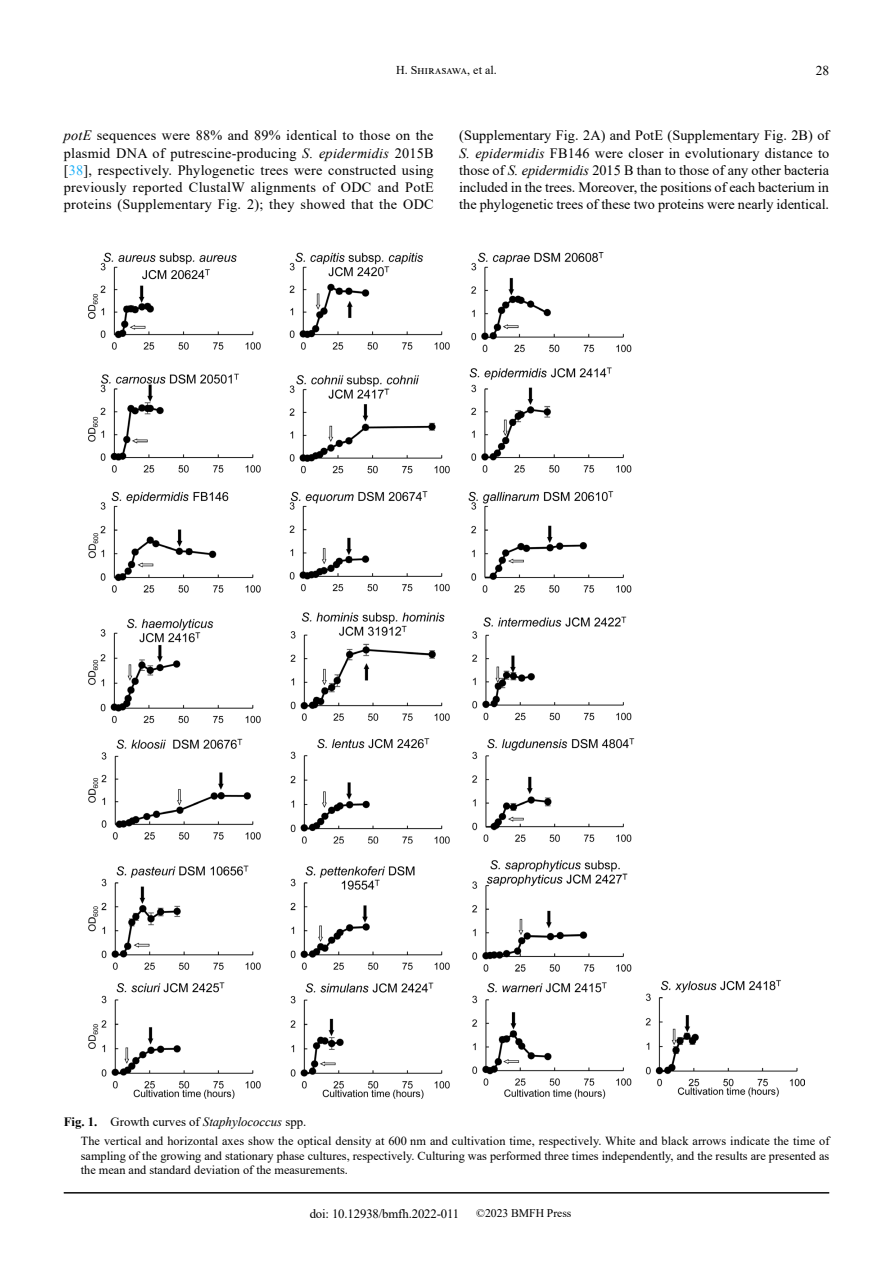
<style>
.page{position:relative;width:893px;height:1263px;background:#fff}
.page>*{position:absolute;margin:0;border:0;box-sizing:border-box;transform-origin:0 0}
.t1{font:14.25px/17.2px "Times New Roman";letter-spacing:.01em;color:#000;text-align:justify}
.t2{font:13.5px "Times New Roman";color:#000}
.t3{font:12.75px "Times New Roman";letter-spacing:-.01em;color:#000}
.t4{font:12.3px/14.5px "Times New Roman";color:#000;text-align:justify}
.t5{font:12px "Times New Roman";letter-spacing:.015em;color:#000}
.t6{font:11.7px "Times New Roman";letter-spacing:-.005em;color:#000}
.s1{font-style:italic}
.s2{color:#1eb0f8}
.s3{font-weight:700}
</style>
<div class="page">
<hr style="left:64px;top:1192px;width:765px;height:1px;background:#000">
<img style="left:88px;top:252px;width:717px;height:847px">
<p class="t5" style="left:396px;top:61px;width:102px">H. Shirasawa, et al.</p>
<p class="t2" style="left:816px;top:61px;width:15px">28</p>
<p class="t1" style="left:64px;top:126px;width:371px"><span class="s1">potE</span> sequences were 88% and 89% identical to those on the plasmid DNA of putrescine-producing <span class="s1">S. epidermidis</span> 2015B [<span class="s2">38</span>], respectively. Phylogenetic trees were constructed using previously reported ClustalW alignments of ODC and PotE proteins (Supplementary Fig. 2); they showed that the ODC</p>
<p class="t1" style="left:459px;top:126px;width:372px">(Supplementary Fig. 2A) and PotE (Supplementary Fig. 2B) of <span class="s1">S. epidermidis</span> FB146 were closer in evolutionary distance to those of <span class="s1">S. epidermidis</span> 2015 B than to those of any other bacteria included in the trees. Moreover, the positions of each bacterium in the phylogenetic trees of these two proteins were nearly identical.</p>
<p class="t3" style="left:64px;top:1113px;width:244px"><span class="s3">Fig. 1.</span> Growth curves of <span class="s1">Staphylococcus</span> spp.</p>
<p class="t4" style="left:81px;top:1133px;width:750px">The vertical and horizontal axes show the optical density at 600 nm and cultivation time, respectively. White and black arrows indicate the time of sampling of the growing and stationary phase cultures, respectively. Culturing was performed three times independently, and the results are presented as the mean and standard deviation of the measurements.</p>
<p class="t3" style="left:310px;top:1205px;width:151px">doi: 10.12938/bmfh.2022-011</p>
<p class="t6" style="left:476px;top:1205px;width:97px">©2023 BMFH Press</p>
</div>
